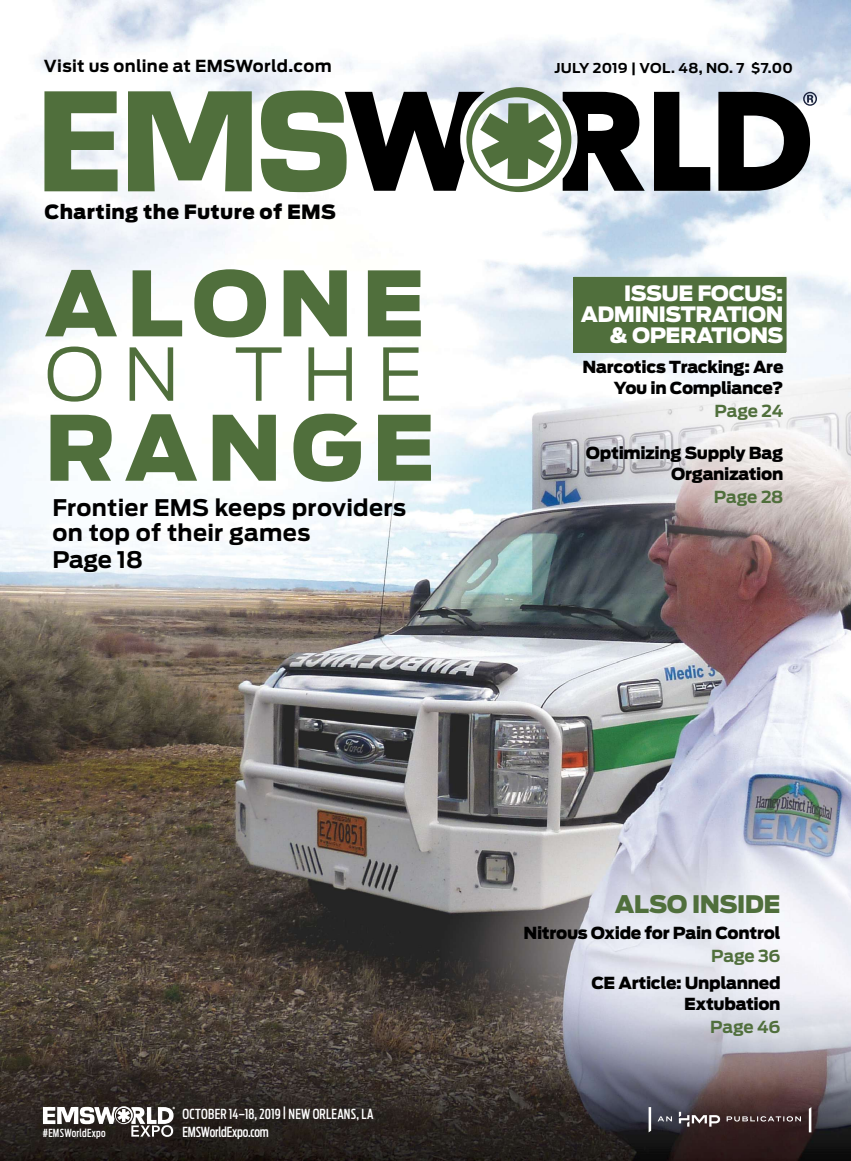
<style>
.page{position:relative;width:851px;height:1161px;background:#fff}
.page>*{position:absolute;margin:0;border:0;box-sizing:border-box;transform-origin:0 0}
.t1{font:900 89.1px "Antenna";letter-spacing:.1em;color:#506f3c}
.t2{font:300 72px "Antenna";color:#506f3c}
.t3{font:900 24px "Antenna";letter-spacing:-.03em;color:#506f3c}
.t4{font:700 22.8px/25px "Antenna";letter-spacing:.01em;color:#000}
.t5{font:900 21px/21px "Antenna";letter-spacing:-.03em;color:#fff;text-align:right}
.t6{font:900 19.5px "Antenna";letter-spacing:.015em;color:#000}
.t7{font:900 16.5px/21px "Antenna";letter-spacing:-.02em;color:#000;text-align:right}
.t8{font:700 16.5px "Antenna";letter-spacing:.015em;color:#000}
.t9{font:700 16.5px "Antenna";letter-spacing:-.015em;color:#506f3c}
.t10{font:500 13.8px "Antenna Extra Cond";letter-spacing:.01em;color:#fff}
.t11{font:500 13.8px "Antenna Extra Cond";letter-spacing:-.015em;color:#fff}
.t12{font:700 13.5px "Antenna";letter-spacing:.01em;color:#000}
.t13{font:500 10.95px "Antenna Extra Cond";letter-spacing:.025em;color:#fff}
</style>
<div class="page">
<img style="left:0;top:0;width:850px;height:1161px">
<svg style="left:654px;top:92px;width:56px;height:99px"></svg>
<svg style="left:718px;top:92px;width:99px;height:99px"></svg>
<svg style="left:44px;top:87px;width:600px;height:105px"></svg>
<svg style="left:648px;top:1107px;width:163px;height:25px;background:#4f4145"></svg>
<svg style="left:43px;top:1106px;width:130px;height:31px"></svg>
<div style="left:573px;top:277px;width:212px;height:75px;background:#506f3c"></div>
<p class="t8" style="left:44px;top:59px;width:289px">Visit us online at EMSWorld.com</p>
<p class="t12" style="left:554px;top:62px;width:240px">JULY 2019 | VOL. 48, NO. 7 $7.00</p>
<p class="t6" style="left:44px;top:203px;width:293px">Charting the Future of EMS</p>
<h1 class="t1" style="left:44px;top:265px;width:382px">ALONE</h1>
<h2 class="t2" style="left:44px;top:334px;width:380px">ON THE</h2>
<h1 class="t1" style="left:44px;top:409px;width:392px">RANGE</h1>
<h3 class="t4" style="left:52px;top:496px;width:355px">Frontier EMS keeps providers on top of their games</h3>
<h3 class="t4" style="left:52px;top:548px;width:92px">Page 18</h3>
<p class="t5" style="left:581px;top:284px;width:204px">ISSUE FOCUS:<br>ADMINISTRATION &amp; OPERATIONS</p>
<p class="t7" style="left:582px;top:358px;width:202px">Narcotics Tracking: Are<br>You in Compliance?</p>
<p class="t9" style="left:714px;top:404px;width:70px">Page 24</p>
<p class="t7" style="left:586px;top:443px;width:199px">Optimizing Supply Bag<br>Organization</p>
<p class="t9" style="left:713px;top:490px;width:71px">Page 28</p>
<p class="t10" style="left:182px;top:1108px;width:192px">OCTOBER 14–18, 2019 | NEW ORLEANS, LA</p>
<p class="t13" style="left:43px;top:1128px;width:64px">#EMSWorldExpo</p>
<p class="t11" style="left:182px;top:1126px;width:88px">EMSWorldExpo.com</p>
<h3 class="t3" style="left:615px;top:894px;width:167px">ALSO INSIDE</h3>
<p class="t7" style="left:523px;top:923px;width:258px">Nitrous Oxide for Pain Control</p>
<p class="t9" style="left:711px;top:949px;width:71px">Page 36</p>
<p class="t7" style="left:591px;top:973px;width:191px">CE Article: Unplanned<br>Extubation</p>
<p class="t9" style="left:710px;top:1019px;width:72px">Page 46</p>
</div>
